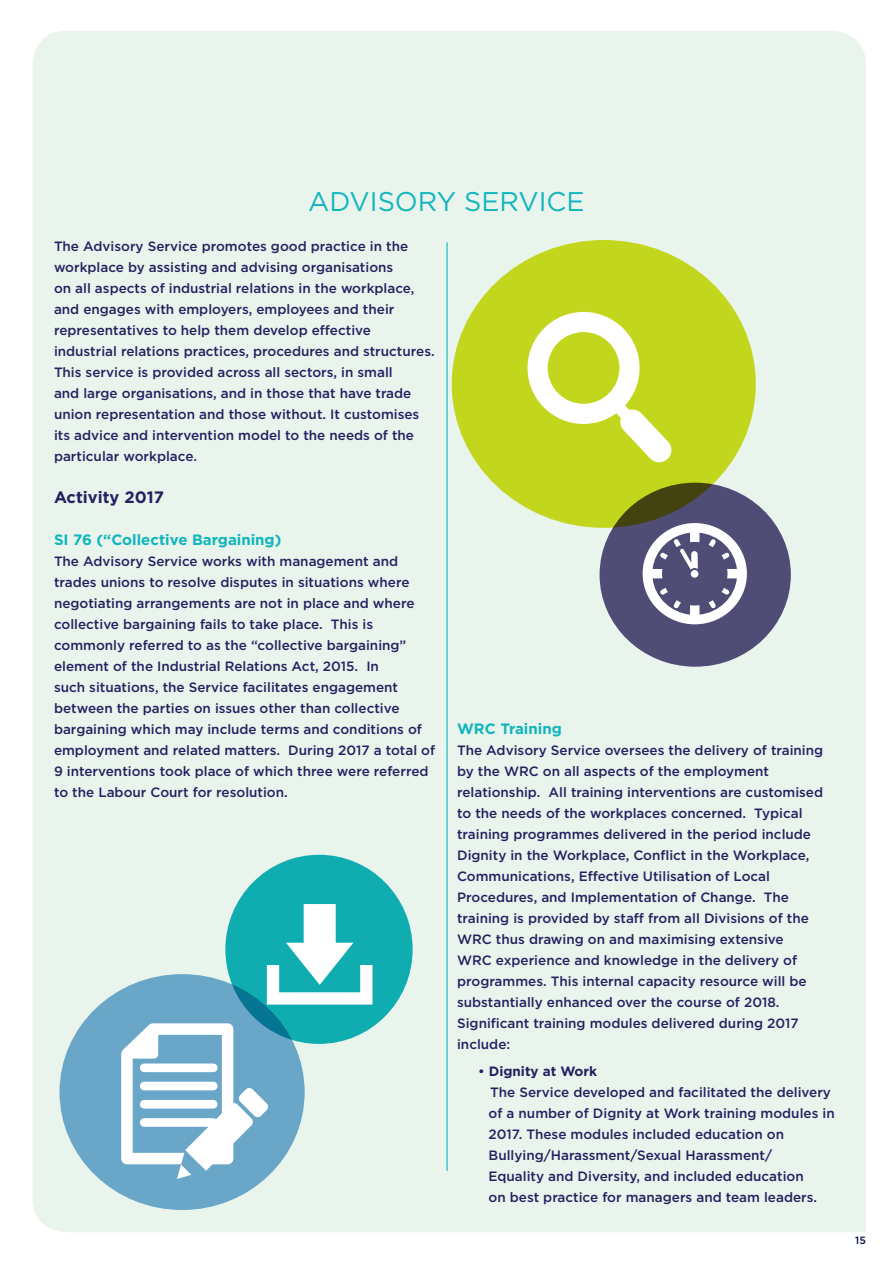
<style>
.page{position:relative;width:893px;height:1263px;background:#fff}
.page>*{position:absolute;margin:0;border:0;box-sizing:border-box;transform-origin:0 0}
.t1{font:27px "Gotham";color:#11b5be}
.t2{font:700 16.5px "Gotham";color:#252161}
.t3{font:700 15px "Gotham";color:#11b5be}
.t4{font:500 13.5px/21px "Gotham";color:#252161}
.t5{font:700 13.5px "Gotham";color:#252161}
.t6{font:500 10.5px "Gotham";color:#04104a}
.s1{font-weight:500}
</style>
<div class="page">
<div style="left:33px;top:31px;width:833px;height:1201px;background:#e9f5ec"></div>
<hr style="left:446px;top:242px;width:2px;height:929px;background:#11b5be">
<div style="left:452px;top:240px;width:304px;height:288px;background:#c3d61e;border-radius:50%"></div>
<div style="left:225px;top:855px;width:188px;height:189px;background:#0fadaf;border-radius:50%"></div>
<svg style="left:600px;top:483px;width:191px;height:184px;background:#4e4b6b"></svg>
<svg style="left:267px;top:904px;width:105px;height:100px"></svg>
<svg style="left:643px;top:523px;width:104px;height:101px"></svg>
<svg style="left:527px;top:312px;width:145px;height:150px"></svg>
<div style="left:60px;top:974px;width:245px;height:236px;background:#69a6c7;border-radius:50%"></div>
<svg style="left:121px;top:1023px;width:147px;height:156px"></svg>
<p class="t1" style="left:308px;top:185px;width:278px">ADVISORY SERVICE</p>
<p class="t4" style="left:54px;top:236px;width:382px">The Advisory Service promotes good practice in the workplace by assisting and advising organisations<br>on all aspects of industrial relations in the workplace, and engages with employers, employees and their representatives to help them develop effective industrial relations practices, procedures and structures.<br>This service is provided across all sectors, in small<br>and large organisations, and in those that have trade union representation and those without. It customises its advice and intervention model to the needs of the particular workplace.</p>
<p class="t2" style="left:54px;top:486px;width:111px">Activity 2017</p>
<p class="t3" style="left:54px;top:530px;width:229px">SI 76 (“Collective Bargaining)</p>
<p class="t4" style="left:54px;top:551px;width:383px">The Advisory Service works with management and trades unions to resolve disputes in situations where negotiating arrangements are not in place and where collective bargaining fails to take place. This is commonly referred to as the “collective bargaining” element of the Industrial Relations Act, 2015. In<br>such situations, the Service facilitates engagement between the parties on issues other than collective bargaining which may include terms and conditions of employment and related matters. During 2017 a total of 9 interventions took place of which three were referred to the Labour Court for resolution.</p>
<p class="t3" style="left:457px;top:718px;width:106px">WRC Training</p>
<p class="t4" style="left:457px;top:739px;width:368px">The Advisory Service oversees the delivery of training by the WRC on all aspects of the employment relationship. All training interventions are customised to the needs of the workplaces concerned. Typical training programmes delivered in the period include Dignity in the Workplace, Conflict in the Workplace, Communications, Effective Utilisation of Local Procedures, and Implementation of Change. The training is provided by staff from all Divisions of the WRC thus drawing on and maximising extensive<br>WRC experience and knowledge in the delivery of programmes. This internal capacity resource will be substantially enhanced over the course of 2018.</p>
<p class="t4" style="left:457px;top:1012px;width:343px">Significant training modules delivered during 2017 include:</p>
<p class="t5" style="left:478px;top:1062px;width:121px"><span class="s1">•</span> Dignity at Work</p>
<p class="t4" style="left:490px;top:1081px;width:342px">The Service developed and facilitated the delivery</p>
<p class="t4" style="left:489px;top:1102px;width:348px">of a number of Dignity at Work training modules in</p>
<p class="t4" style="left:489px;top:1123px;width:297px">2017. These modules included education on</p>
<p class="t4" style="left:489px;top:1144px;width:285px">Bullying/Harassment/Sexual Harassment/</p>
<p class="t4" style="left:489px;top:1165px;width:317px">Equality and Diversity, and included education</p>
<p class="t4" style="left:489px;top:1186px;width:330px">on best practice for managers and team leaders.</p>
<p class="t6" style="left:855px;top:1233px;width:12px">15</p>
</div>
